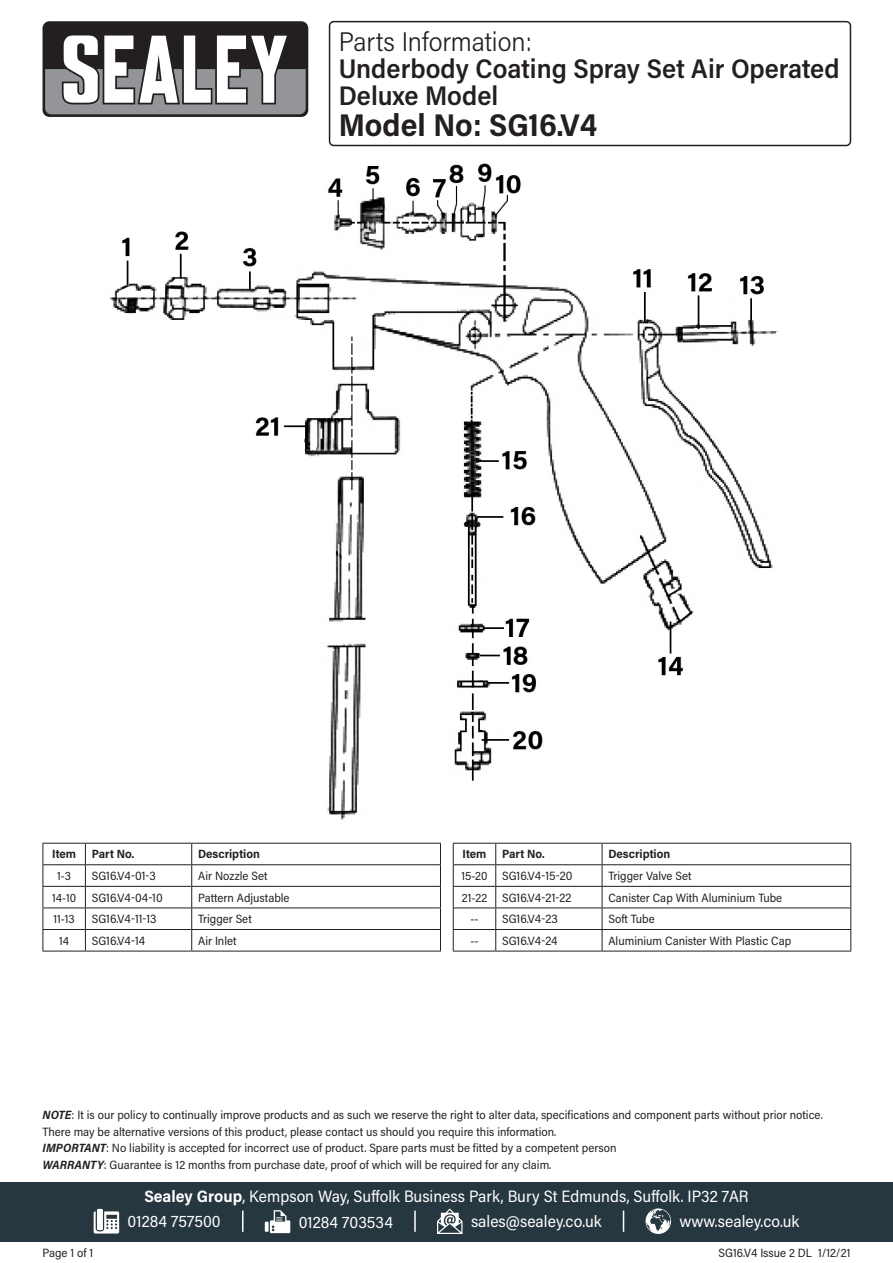
<style>
.page{position:relative;width:893px;height:1263px;background:#fff}
.page>*{position:absolute;margin:0;border:0;box-sizing:border-box;transform-origin:0 0}
.Model_Number{font:700 31.5px "Acumin Pro Semi Cond";color:#231f20}
.Product_Description{font:600 27px/27px "Acumin Pro Semi Cond";color:#231f20}
.Parts_Information{font:300 27px "Acumin Pro Semi Cond";color:#231f20}
.Address{font:16.5px "Acumin Pro Semi Cond";color:#fff}
.Contact_Info{font:16.5px "Acumin Pro Semi Cond";letter-spacing:.005em;color:#fff}
.Disclaimer{font:12px/16.5px "Acumin Pro Semi Cond";color:#231f20}
.Table_Body{font:12px "Acumin Pro Semi Cond";color:#231f20}
.Part_No__Body{font:12px "Acumin Pro Semi Cond";color:#231f20}
.Part_Description_HDR{font:700 12px "Acumin Pro Semi Cond";color:#231f20}
.Document_Info{font:12px "Acumin Pro Semi Cond";color:#231f20}
.Item_Body{font:12px "Acumin Pro Semi Cond";letter-spacing:.005em;color:#231f20}
.Item_HDR{font:700 12px "Acumin Pro Semi Cond";letter-spacing:-.005em;color:#231f20}
.s1{font-weight:700;font-style:italic}
.s2{font-weight:700}
</style>
<div class="page">
<div style="left:43px;top:21px;width:265px;height:96px;background:#231f20;border-radius:7px"></div>
<svg style="left:45px;top:35px;width:261px;height:79px"></svg>
<div style="left:0;top:1182px;width:893px;height:60px;background:#27373f"></div>
<svg style="left:94px;top:1211px;width:25px;height:22px"></svg>
<div style="left:97px;top:1209px;width:6px;height:21px;background:#fff"></div>
<svg style="left:265px;top:1222px;width:4px;height:10px"></svg>
<svg style="left:270px;top:1210px;width:20px;height:23px"></svg>
<svg style="left:437px;top:1208px;width:25px;height:26px"></svg>
<svg style="left:645px;top:1208px;width:26px;height:26px"></svg>
<hr style="left:242px;top:1210px;width:2px;height:22px;background:#fff">
<svg style="left:623px;top:1210px;width:1px;height:22px"></svg>
<hr style="left:414px;top:1210px;width:2px;height:22px;background:#fff">
<div style="left:329px;top:21px;width:522px;height:125px;border:2px solid #231f20;border-radius:4px"></div>
<hr style="left:43px;top:843px;width:42px;height:1px;background:#231f20">
<hr style="left:85px;top:843px;width:107px;height:1px;background:#231f20">
<hr style="left:192px;top:843px;width:249px;height:1px;background:#231f20">
<hr style="left:43px;top:864px;width:42px;height:1px;background:#231f20">
<hr style="left:85px;top:864px;width:107px;height:1px;background:#231f20">
<hr style="left:192px;top:864px;width:249px;height:1px;background:#231f20">
<hr style="left:43px;top:886px;width:42px;height:1px;background:#231f20">
<hr style="left:85px;top:886px;width:107px;height:1px;background:#231f20">
<hr style="left:192px;top:886px;width:249px;height:1px;background:#231f20">
<hr style="left:43px;top:907px;width:42px;height:1px;background:#231f20">
<hr style="left:85px;top:907px;width:107px;height:1px;background:#231f20">
<hr style="left:192px;top:907px;width:249px;height:1px;background:#231f20">
<hr style="left:43px;top:929px;width:42px;height:1px;background:#231f20">
<svg style="left:43px;top:843px;width:1px;height:108px"></svg>
<hr style="left:85px;top:929px;width:107px;height:1px;background:#231f20">
<svg style="left:85px;top:843px;width:1px;height:108px"></svg>
<hr style="left:192px;top:929px;width:249px;height:1px;background:#231f20">
<svg style="left:191px;top:843px;width:1px;height:108px"></svg>
<svg style="left:440px;top:843px;width:1px;height:108px"></svg>
<hr style="left:43px;top:951px;width:42px;height:1px;background:#231f20">
<hr style="left:85px;top:951px;width:107px;height:1px;background:#231f20">
<hr style="left:192px;top:951px;width:249px;height:1px;background:#231f20">
<hr style="left:453px;top:843px;width:43px;height:1px;background:#231f20">
<hr style="left:496px;top:843px;width:106px;height:1px;background:#231f20">
<hr style="left:602px;top:843px;width:249px;height:1px;background:#231f20">
<hr style="left:453px;top:864px;width:43px;height:1px;background:#231f20">
<hr style="left:496px;top:864px;width:106px;height:1px;background:#231f20">
<hr style="left:602px;top:864px;width:249px;height:1px;background:#231f20">
<hr style="left:453px;top:886px;width:43px;height:1px;background:#231f20">
<hr style="left:496px;top:886px;width:106px;height:1px;background:#231f20">
<hr style="left:602px;top:886px;width:249px;height:1px;background:#231f20">
<hr style="left:453px;top:907px;width:43px;height:1px;background:#231f20">
<hr style="left:496px;top:907px;width:106px;height:1px;background:#231f20">
<hr style="left:602px;top:907px;width:249px;height:1px;background:#231f20">
<hr style="left:453px;top:929px;width:43px;height:1px;background:#231f20">
<svg style="left:453px;top:843px;width:1px;height:108px"></svg>
<hr style="left:496px;top:929px;width:106px;height:1px;background:#231f20">
<svg style="left:495px;top:843px;width:1px;height:108px"></svg>
<hr style="left:602px;top:929px;width:249px;height:1px;background:#231f20">
<svg style="left:602px;top:843px;width:1px;height:108px"></svg>
<svg style="left:850px;top:843px;width:1px;height:108px"></svg>
<hr style="left:453px;top:951px;width:43px;height:1px;background:#231f20">
<hr style="left:496px;top:951px;width:106px;height:1px;background:#231f20">
<hr style="left:602px;top:951px;width:249px;height:1px;background:#231f20">
<img style="left:109px;top:163px;width:669px;height:657px">
<p class="Parts_Information" style="left:339px;top:23px;width:195px">Parts Information:</p>
<p class="Product_Description" style="left:339px;top:54px;width:502px">Underbody Coating Spray Set Air Operated<br>Deluxe Model</p>
<p class="Model_Number" style="left:339px;top:103px;width:260px">Model No: SG16.V4</p>
<p class="Item_HDR" style="left:52px;top:846px;width:25px">Item</p>
<p class="Part_Description_HDR" style="left:92px;top:846px;width:44px">Part No.</p>
<p class="Part_Description_HDR" style="left:198px;top:846px;width:63px">Description</p>
<p class="Item_Body" style="left:57px;top:867px;width:15px">1-3</p>
<p class="Part_No__Body" style="left:92px;top:867px;width:65px">SG16.V4-01-3</p>
<p class="Table_Body" style="left:198px;top:867px;width:71px">Air Nozzle Set</p>
<p class="Item_Body" style="left:52px;top:889px;width:26px">14-10</p>
<p class="Part_No__Body" style="left:92px;top:889px;width:72px">SG16.V4-04-10</p>
<p class="Table_Body" style="left:198px;top:889px;width:93px">Pattern Adjustable</p>
<p class="Item_Body" style="left:54px;top:911px;width:23px">11-13</p>
<p class="Part_No__Body" style="left:92px;top:911px;width:66px">SG16.V4-11-13</p>
<p class="Table_Body" style="left:198px;top:911px;width:55px">Trigger Set</p>
<p class="Item_Body" style="left:59px;top:932px;width:11px">14</p>
<p class="Part_No__Body" style="left:92px;top:932px;width:55px">SG16.V4-14</p>
<p class="Table_Body" style="left:198px;top:932px;width:40px">Air Inlet</p>
<p class="Item_HDR" style="left:463px;top:846px;width:25px">Item</p>
<p class="Part_Description_HDR" style="left:502px;top:846px;width:44px">Part No.</p>
<p class="Part_Description_HDR" style="left:608px;top:846px;width:63px">Description</p>
<p class="Item_Body" style="left:461px;top:867px;width:28px">15-20</p>
<p class="Part_No__Body" style="left:502px;top:867px;width:72px">SG16.V4-15-20</p>
<p class="Table_Body" style="left:608px;top:867px;width:85px">Trigger Valve Set</p>
<p class="Item_Body" style="left:462px;top:889px;width:27px">21-22</p>
<p class="Part_No__Body" style="left:502px;top:889px;width:71px">SG16.V4-21-22</p>
<p class="Table_Body" style="left:608px;top:889px;width:175px">Canister Cap With Aluminium Tube</p>
<p class="Item_Body" style="left:470px;top:911px;width:9px">--</p>
<p class="Part_No__Body" style="left:502px;top:911px;width:57px">SG16.V4-23</p>
<p class="Table_Body" style="left:608px;top:911px;width:48px">Soft Tube</p>
<p class="Item_Body" style="left:470px;top:932px;width:9px">--</p>
<p class="Part_No__Body" style="left:502px;top:932px;width:57px">SG16.V4-24</p>
<p class="Table_Body" style="left:608px;top:932px;width:184px">Aluminium Canister With Plastic Cap</p>
<p class="Disclaimer" style="left:43px;top:1106px;width:782px"><span class="s1">NOTE</span>: It is our policy to continually improve products and as such we reserve the right to alter data, specifications and component parts without prior notice.<br>There may be alternative versions of this product, please contact us should you require this information.</p>
<p class="Disclaimer" style="left:43px;top:1139px;width:575px"><span class="s1">IMPORTANT</span>: No liability is accepted for incorrect use of product. Spare parts must be fitted by a competent person</p>
<p class="Disclaimer" style="left:43px;top:1156px;width:510px"><span class="s1">WARRANTY</span>: Guarantee is 12 months from purchase date, proof of which will be required for any claim.</p>
<p class="Document_Info" style="left:43px;top:1244px;width:52px">Page 1 of 1</p>
<p class="Address" style="left:144px;top:1185px;width:606px"><span class="s2">Sealey Group</span>, Kempson Way, Suffolk Business Park, Bury St Edmunds, Suffolk. IP32 7AR</p>
<p class="Contact_Info" style="left:128px;top:1210px;width:95px">01284 757500</p>
<p class="Contact_Info" style="left:299px;top:1210px;width:96px">01284 703534</p>
<p class="Contact_Info" style="left:471px;top:1210px;width:132px">sales@sealey.co.uk</p>
<p class="Contact_Info" style="left:680px;top:1210px;width:121px">www.sealey.co.uk</p>
<p class="Document_Info" style="left:719px;top:1244px;width:133px">SG16.V4 Issue 2 DL 1/12/21</p>
</div>
